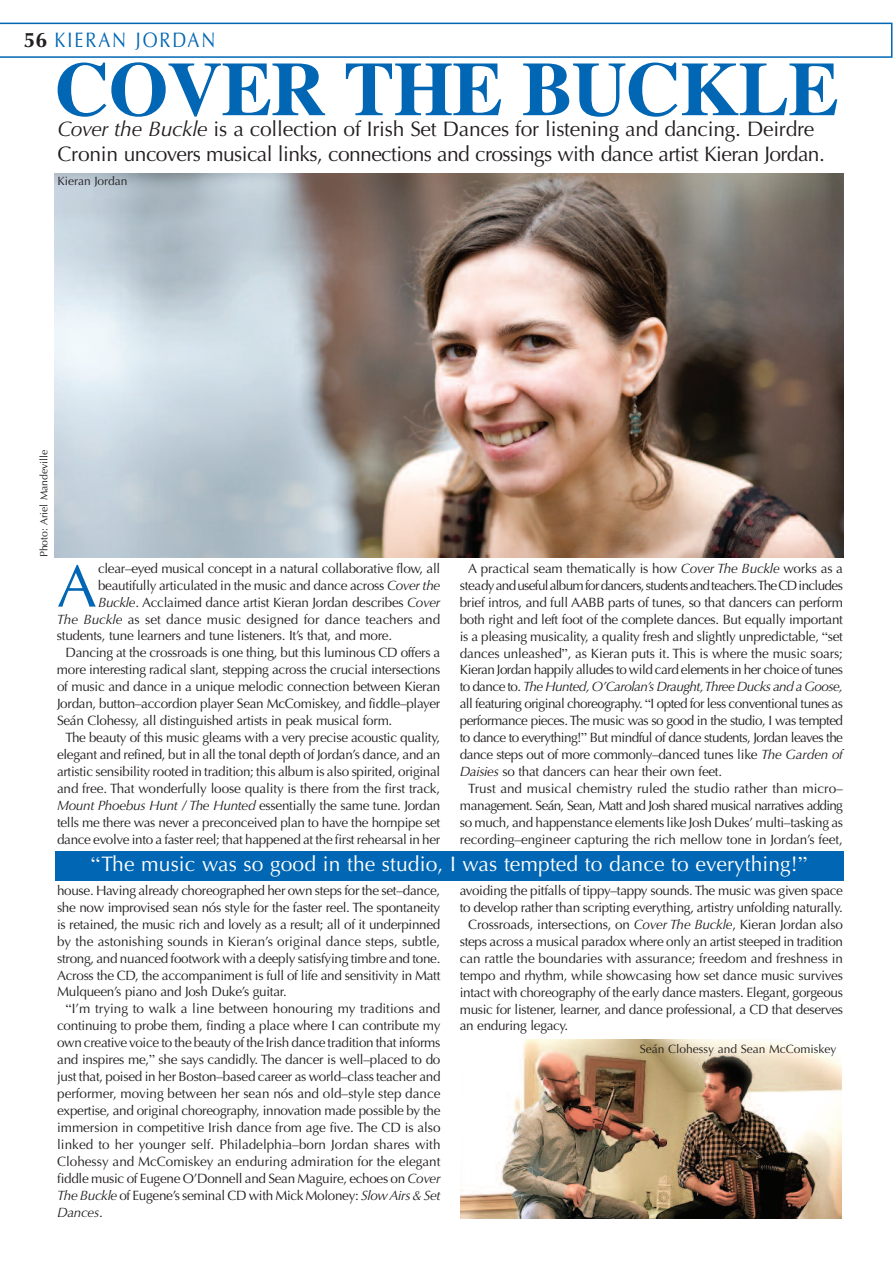
<style>
.page{position:relative;width:893px;height:1263px;background:#fff}
.page>*{position:absolute;margin:0;border:0;box-sizing:border-box;transform-origin:0 0}
.t1{font:700 76.5px "Times";letter-spacing:-.015em;color:#0166b3}
.t2{font:59.85px "Optima";color:#0166b3}
.t3{font:21px/25.5px "Optima";letter-spacing:-.03em;color:#231f20}
.t4{font:21px "Optima";letter-spacing:.005em;color:#fff}
.t5{font:21px "Optima";letter-spacing:.11em;color:#0166b3;scale:.85 1}
.t6{font:13.5px/17px "Optima";letter-spacing:-.02em;color:#231f20;text-align:justify}
.t7{font:13.5px "Optima";color:#231f20}
.t8{font:12px "Optima";color:#231f20}
.t9{font:10.5px "Optima";color:#231f20}
.s1{font-weight:700;color:#231f20}
.s2{font-style:italic}
.s3{font-family:"Times"}
</style>
<div class="page">
<svg style="left:0;top:23px;width:892px;height:35px"></svg>
<img style="left:460px;top:1039px;width:381px;height:179px">
<div style="left:55px;top:851px;width:788px;height:30px;background:#0166b3"></div>
<img style="left:55px;top:174px;width:788px;height:383px">
<h3 class="t5" style="left:24px;top:27px;width:227px"><span class="s1">56</span> KIERAN JORDAN</h3>
<h1 class="t1" style="left:55px;top:44px;width:786px">COVER THE BUCKLE</h1>
<h3 class="t3" style="left:57px;top:116px;width:769px"><span class="s2">Cover the Buckle</span> is a collection of Irish Set Dances for listening and dancing. Deirdre<br>Cronin uncovers musical links, connections and crossings with dance artist Kieran Jordan.</h3>
<p class="t8" style="left:57px;top:174px;width:72px">Kieran Jordan</p>
<p class="t9" style="left:38px;top:557px;width:109px;rotate:-90deg">Photo: Ariel Mandeville</p>
<h2 class="t2" style="left:57px;top:552px;width:41px">A</h2>
<p class="t6" style="left:98px;top:560px;width:344px">clear–eyed musical concept in a natural collaborative flow, all</p>
<p class="t6" style="left:460px;top:560px;width:385px;text-indent:9px">A practical seam thematically is how <span class="s2">Cover The Buckle</span> works as a steadyandusefulalbumfordancers,studentsandteachers.TheCDincludes brief intros, and full AABB parts of tunes, so that dancers can perform both right and left foot of the complete dances. But equally important is a pleasing musicality, a quality fresh and slightly unpredictable, <span class="s3">“</span>set dances unleashed<span class="s3">”</span>, as Kieran puts it. This is where the music soars; Kieran Jordan happily alludes to wild card elements in her choice of tunes to dance to. <span class="s2">The Hunted, O’Carolan’s Draught,Three Ducks and a Goose, </span>all featuring original choreography. <span class="s3">“</span>I opted for less conventional tunes as performance pieces. The music was so good in the studio, I was tempted to dance to everything!<span class="s3">”</span> But mindful of dance students, Jordan leaves the dance steps out of more commonly–danced tunes like <span class="s2">The Garden of Daisies</span> so that dancers can hear their own feet.</p>
<p class="t6" style="left:460px;top:780px;width:385px;text-indent:9px">Trust and musical chemistry ruled the studio rather than micro– management. Seán, Sean, Matt and Josh shared musical narratives adding so much, and happenstance elements like Josh Dukes’ multi–tasking as recording–engineer capturing the rich mellow tone in Jordan’s feet,</p>
<p class="t6" style="left:460px;top:882px;width:385px">avoiding the pitfalls of tippy–tappy sounds.The music was given space</p>
<p class="t6" style="left:460px;top:899px;width:385px">to develop rather than scripting everything, artistry unfolding naturally.</p>
<p class="t6" style="left:468px;top:916px;width:376px">Crossroads, intersections, on <span class="s2">Cover The Buckle</span>, Kieran Jordan also</p>
<p class="t6" style="left:460px;top:933px;width:385px">steps across a musical paradox where only an artist steeped in tradition</p>
<p class="t6" style="left:460px;top:950px;width:385px">can rattle the boundaries with assurance; freedom and freshness in</p>
<p class="t6" style="left:460px;top:967px;width:385px">tempo and rhythm, while showcasing how set dance music survives</p>
<p class="t6" style="left:460px;top:984px;width:385px">intact with choreography of the early dance masters. Elegant, gorgeous</p>
<p class="t6" style="left:460px;top:1001px;width:385px">music for listener, learner, and dance professional, a CD that deserves</p>
<p class="t6" style="left:460px;top:1017px;width:110px">an enduring legacy.</p>
<p class="t6" style="left:98px;top:577px;width:344px">beautifully articulated in the music and dance across <span class="s2">Cover the</span></p>
<p class="t6" style="left:98px;top:594px;width:344px"><span class="s2">Buckle</span>. Acclaimed dance artist Kieran Jordan describes <span class="s2">Cover</span></p>
<p class="t7" style="left:57px;top:611px;width:385px"><span class="s2">The Buckle</span> as set dance music designed for dance teachers and</p>
<p class="t6" style="left:57px;top:628px;width:337px">students, tune learners and tune listeners. It’s that, and more.</p>
<p class="t6" style="left:65px;top:644px;width:376px">Dancing at the crossroads is one thing, but this luminous CD offers a</p>
<p class="t6" style="left:57px;top:661px;width:385px">more interesting radical slant, stepping across the crucial intersections</p>
<p class="t6" style="left:57px;top:678px;width:385px">of music and dance in a unique melodic connection between Kieran</p>
<p class="t6" style="left:57px;top:695px;width:385px">Jordan, button–accordion player Sean McComiskey, and fiddle–player</p>
<p class="t6" style="left:57px;top:712px;width:337px">Seán Clohessy, all distinguished artists in peak musical form.</p>
<p class="t6" style="left:66px;top:729px;width:376px">The beauty of this music gleams with a very precise acoustic quality,</p>
<p class="t6" style="left:57px;top:746px;width:385px">elegant and refined, but in all the tonal depth of Jordan’s dance, and an</p>
<p class="t6" style="left:57px;top:763px;width:385px">artistic sensibility rooted in tradition; this album is also spirited, original</p>
<p class="t6" style="left:57px;top:780px;width:385px">and free. That wonderfully loose quality is there from the first track,</p>
<p class="t6" style="left:57px;top:797px;width:385px"><span class="s2">Mount Phoebus Hunt / The Hunted</span> essentially the same tune. Jordan</p>
<p class="t6" style="left:57px;top:814px;width:385px">tells me there was never a preconceived plan to have the hornpipe set</p>
<p class="t6" style="left:57px;top:831px;width:385px">dance evolve into a faster reel; that happened at the first rehearsal in her</p>
<p class="t6" style="left:57px;top:882px;width:385px">house. Having already choreographed her own steps for the set–dance, she now improvised sean nós style for the faster reel. The spontaneity is retained, the music rich and lovely as a result; all of it underpinned by the astonishing sounds in Kieran’s original dance steps, subtle, strong, and nuanced footwork with a deeply satisfying timbre and tone.<br>Across the CD, the accompaniment is full of life and sensitivity in Matt Mulqueen’s piano and Josh Duke’s guitar.</p>
<p class="t6" style="left:57px;top:1000px;width:385px;text-indent:9px"><span class="s3">“</span>I’m trying to walk a line between honouring my traditions and continuing to probe them, finding a place where I can contribute my own creative voice to the beauty of the Irish dance tradition that informs and inspires me,<span class="s3">”</span> she says candidly. The dancer is well–placed to do just that, poised in her Boston–based career as world–class teacher and performer, moving between her sean nós and old–style step dance expertise, and original choreography, innovation made possible by the immersion in competitive Irish dance from age five. The CD is also linked to her younger self. Philadelphia–born Jordan shares with Clohessy and McComiskey an enduring admiration for the elegant fiddle music of Eugene O’Donnell and Sean Maguire, echoes on <span class="s2">Cover The Buckle</span> of Eugene’s seminal CD with Mick Moloney: <span class="s2">SlowAirs &amp; Set Dances</span>.</p>
<h3 class="t4" style="left:91px;top:852px;width:718px"><span class="s3">“</span>The music was so good in the studio, I was tempted to dance to everything!<span class="s3">”</span></h3>
<p class="t8" style="left:640px;top:1042px;width:198px">Seán Clohessy and Sean McComiskey</p>
</div>
